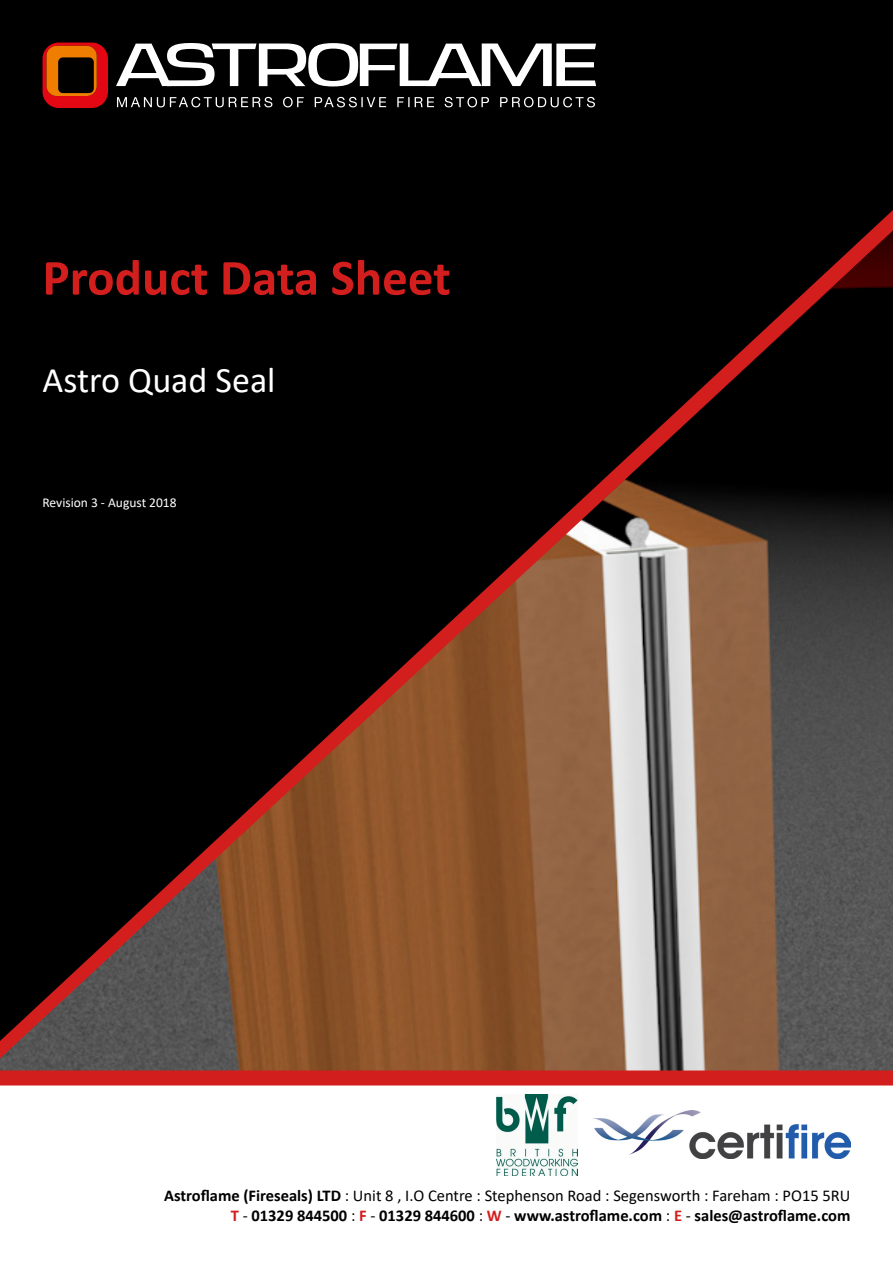
<style>
.page{position:relative;width:893px;height:1263px;background:#000}
.page>*{position:absolute;margin:0;border:0;box-sizing:border-box;transform-origin:0 0}
.t1{font:700 51px "Calibri";color:#d31e1e}
.t2{font:36px "Calibri";color:#fff}
.t3{font:700 16.5px/19.8px "Calibri";color:#000;text-align:right}
.t4{font:13.5px "Calibri";color:#fff}
.s1{font-weight:400}
.s2{color:#d31e1e}
</style>
<div class="page">
<div style="left:0;top:1052px;width:893px;height:211px;background:#fff"></div>
<img style="left:497px;top:1108px;width:81px;height:67px">
<img style="left:592px;top:1110px;width:258px;height:49px">
<img style="left:0;top:231px;width:893px;height:839px">
<div style="left:0;top:1070px;width:893px;height:15px;background:#d31e1e"></div>
<svg style="left:116px;top:43px;width:480px;height:43px"></svg>
<svg style="left:117px;top:97px;width:478px;height:10px"></svg>
<svg style="left:43px;top:43px;width:65px;height:65px"></svg>
<h1 class="t1" style="left:43px;top:241px;width:410px">Product Data Sheet</h1>
<h2 class="t2" style="left:43px;top:355px;width:234px">Astro Quad Seal</h2>
<p class="t4" style="left:43px;top:493px;width:136px">Revision 3 - August 2018</p>
<p class="t3" style="left:164px;top:1185px;width:688px">Astroflame (Fireseals) LTD <span class="s1">: Unit 8 , I.O Centre : Stephenson Road : Segensworth : Fareham : PO15 5RU<br></span><span class="s2">T</span> <span class="s1">-</span> 01329 844500 <span class="s1">:</span> <span class="s2">F</span> <span class="s1">-</span> 01329 844600 <span class="s1">:</span> <span class="s2">W</span> <span class="s1">-</span> www.astroflame.com <span class="s1">:</span> <span class="s2">E</span> <span class="s1">-</span> sales@astroflame.com</p>
</div>
